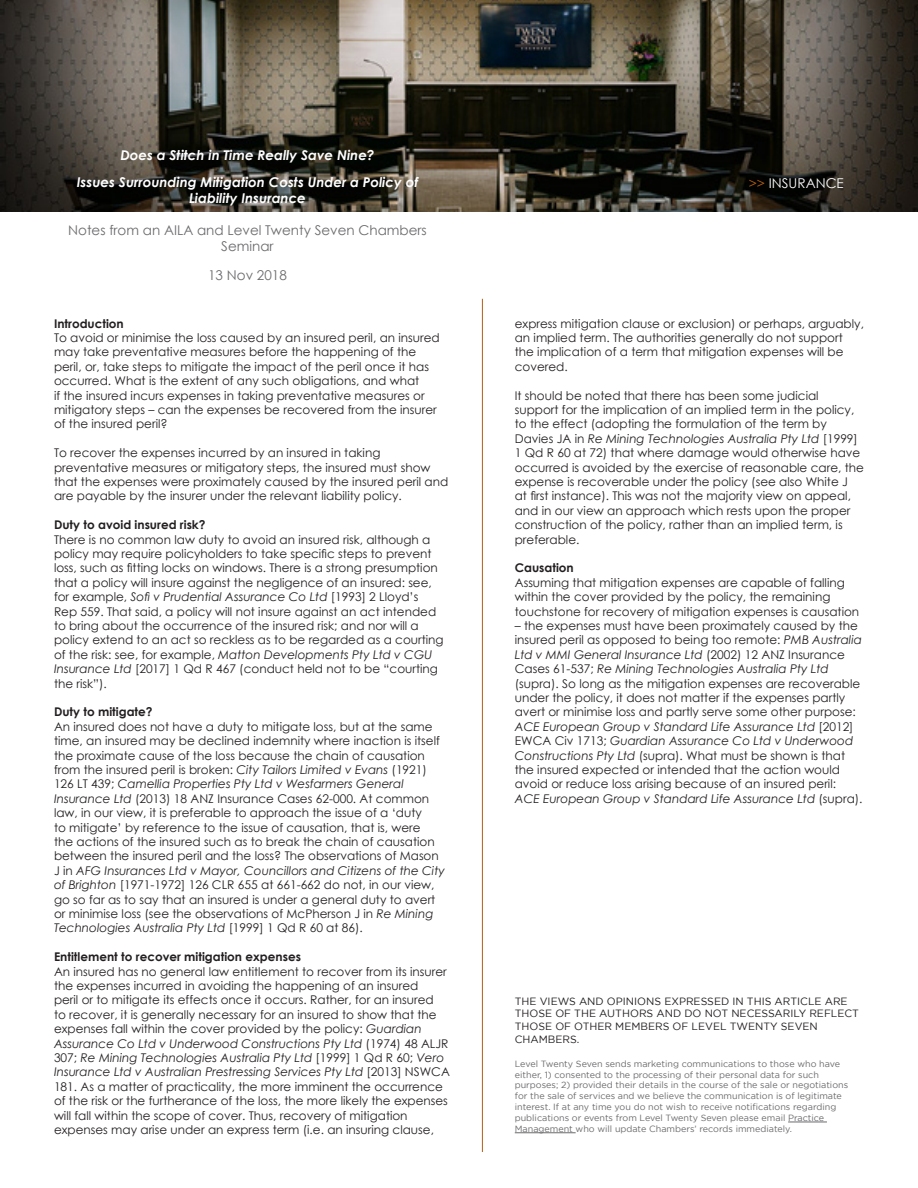
<style>
.page{position:relative;width:918px;height:1188px;background:#fff}
.page>*{position:absolute;margin:0;border:0;box-sizing:border-box;transform-origin:0 0}
.t1{font:italic 700 13.5px/16.2px "Century Gothic";color:#fff;text-align:center}
.t2{font:13.5px/16.2px "Century Gothic";color:#6b6b6e;text-align:center}
.t3{font:13.5px "Century Gothic";color:#fff}
.t4{font:12px/14.4px "Century Gothic";color:#231f20}
.t5{font:700 12px "Century Gothic";color:#231f20}
.t6{font:10.5px/12.6px "Gotham";color:#231f20}
.t7{font:9px/10.8px "Gotham";color:#6b6b6e}
.s1{font-style:italic}
.s2{color:#b55d13}
</style>
<div class="page">
<hr style="left:482px;top:299px;width:1px;height:853px;background:#b55d13">
<img style="left:0;top:0;width:918px;height:211px">
<hr style="left:788px;top:1122px;width:39px;height:1px;background:#6b6b6e">
<hr style="left:515px;top:1133px;width:61px;height:1px;background:#6b6b6e">
<p class="t1" style="left:120px;top:146px;width:256px">Does a Stitch in Time Really Save Nine?</p>
<p class="t1" style="left:77px;top:173px;width:343px">Issues Surrounding Mitigation Costs Under a Policy of<br>Liability Insurance</p>
<p class="t2" style="left:68px;top:222px;width:360px">Notes from an AILA and Level Twenty Seven Chambers<br>Seminar</p>
<p class="t2" style="left:208px;top:267px;width:80px">13 Nov 2018</p>
<p class="t5" style="left:54px;top:314px;width:71px">Introduction</p>
<p class="t4" style="left:54px;top:330px;width:387px">To avoid or minimise the loss caused by an insured peril, an insured may take preventative measures before the happening of the peril, or, take steps to mitigate the impact of the peril once it has occurred. What is the extent of any such obligations, and what<br>if the insured incurs expenses in taking preventative measures or mitigatory steps – can the expenses be recovered from the insurer of the insured peril?</p>
<p class="t4" style="left:54px;top:445px;width:396px">To recover the expenses incurred by an insured in taking preventative measures or mitigatory steps, the insured must show that the expenses were proximately caused by the insured peril and are payable by the insurer under the relevant liability policy.</p>
<p class="t5" style="left:54px;top:516px;width:153px">Duty to avoid insured risk?</p>
<p class="t4" style="left:54px;top:532px;width:391px">There is no common law duty to avoid an insured risk, although a policy may require policyholders to take specific steps to prevent loss, such as fitting locks on windows. There is a strong presumption that a policy will insure against the negligence of an insured: see, for example, <span class="s1">Sofi v Prudential Assurance Co Ltd</span> [1993] 2 Lloyd’s Rep 559. That said, a policy will not insure against an act intended to bring about the occurrence of the insured risk; and nor will a policy extend to an act so reckless as to be regarded as a courting of the risk: see, for example, <span class="s1">Matton Developments Pty Ltd v CGU Insurance Ltd</span> [2017] 1 Qd R 467 (conduct held not to be “courting the risk”).</p>
<p class="t5" style="left:54px;top:703px;width:100px">Duty to mitigate?</p>
<p class="t4" style="left:54px;top:719px;width:392px">An insured does not have a duty to mitigate loss, but at the same time, an insured may be declined indemnity where inaction is itself the proximate cause of the loss because the chain of causation from the insured peril is broken: <span class="s1">City Tailors Limited v Evans</span> (1921)<br>126 LT 439; <span class="s1">Camellia Properties Pty Ltd v Wesfarmers General Insurance Ltd</span> (2013) 18 ANZ Insurance Cases 62-000. At common law, in our view, it is preferable to approach the issue of a ‘duty<br>to mitigate’ by reference to the issue of causation, that is, were<br>the actions of the insured such as to break the chain of causation between the insured peril and the loss? The observations of Mason J in <span class="s1">AFG Insurances Ltd v Mayor, Councillors and Citizens of the City of Brighton</span> [1971-1972] 126 CLR 655 at 661-662 do not, in our view, go so far as to say that an insured is under a general duty to avert or minimise loss (see the observations of McPherson J in <span class="s1">Re Mining Technologies Australia Pty Ltd</span> [1999] 1 Qd R 60 at 86).</p>
<p class="t5" style="left:54px;top:948px;width:248px">Entitlement to recover mitigation expenses</p>
<p class="t4" style="left:54px;top:964px;width:397px">An insured has no general law entitlement to recover from its insurer the expenses incurred in avoiding the happening of an insured<br>peril or to mitigate its effects once it occurs. Rather, for an insured<br>to recover, it is generally necessary for an insured to show that the expenses fall within the cover provided by the policy: <span class="s1">Guardian Assurance Co Ltd v Underwood Constructions Pty Ltd</span> (1974) 48 ALJR 307; <span class="s1">Re Mining Technologies Australia Pty Ltd</span> [1999] 1 Qd R 60; <span class="s1">Vero Insurance Ltd v Australian Prestressing Services Pty Ltd</span> [2013] NSWCA 181. As a matter of practicality, the more imminent the occurrence of the risk or the furtherance of the loss, the more likely the expenses will fall within the scope of cover. Thus, recovery of mitigation expenses may arise under an express term (i.e. an insuring clause,</p>
<p class="t3" style="left:749px;top:174px;width:97px"><span class="s2">&gt;&gt;</span> INSURANCE</p>
<p class="t4" style="left:515px;top:316px;width:351px">express mitigation clause or exclusion) or perhaps, arguably, an implied term. The authorities generally do not support the implication of a term that mitigation expenses will be covered.</p>
<p class="t4" style="left:515px;top:388px;width:351px">It should be noted that there has been some judicial support for the implication of an implied term in the policy, to the effect (adopting the formulation of the term by Davies JA in <span class="s1">Re Mining Technologies Australia Pty Ltd</span> [1999] 1 Qd R 60 at 72) that where damage would otherwise have occurred is avoided by the exercise of reasonable care, the expense is recoverable under the policy (see also White J<br>at first instance). This was not the majority view on appeal, and in our view an approach which rests upon the proper construction of the policy, rather than an implied term, is preferable.</p>
<p class="t5" style="left:515px;top:559px;width:61px">Causation</p>
<p class="t4" style="left:515px;top:575px;width:346px">Assuming that mitigation expenses are capable of falling within the cover provided by the policy, the remaining touchstone for recovery of mitigation expenses is causation</p>
<p class="t4" style="left:515px;top:618px;width:349px">– the expenses must have been proximately caused by the insured peril as opposed to being too remote: <span class="s1">PMB Australia Ltd v MMI General Insurance Ltd</span> (2002) 12 ANZ Insurance Cases 61-537; <span class="s1">Re Mining Technologies Australia Pty Ltd </span>(supra). So long as the mitigation expenses are recoverable under the policy, it does not matter if the expenses partly avert or minimise loss and partly serve some other purpose:<br><span class="s1">ACE European Group v Standard Life Assurance Ltd</span> [2012] EWCA Civ 1713; <span class="s1">Guardian Assurance Co Ltd v Underwood Constructions Pty Ltd</span> (supra). What must be shown is that the insured expected or intended that the action would avoid or reduce loss arising because of an insured peril:<br><span class="s1">ACE European Group v Standard Life Assurance Ltd</span> (supra).</p>
<p class="t6" style="left:515px;top:995px;width:346px">THE VIEWS AND OPINIONS EXPRESSED IN THIS ARTICLE ARE THOSE OF THE AUTHORS AND DO NOT NECESSARILY REFLECT THOSE OF OTHER MEMBERS OF LEVEL TWENTY SEVEN CHAMBERS.</p>
<p class="t7" style="left:515px;top:1058px;width:335px">Level Twenty Seven sends marketing communications to those who have either, 1) consented to the processing of their personal data for such purposes; 2) provided their details in the course of the sale or negotiations for the sale of services and we believe the communication is of legitimate interest. If at any time you do not wish to receive notifications regarding publications or events from Level Twenty Seven please email Practice Management who will update Chambers’ records immediately.</p>
</div>
